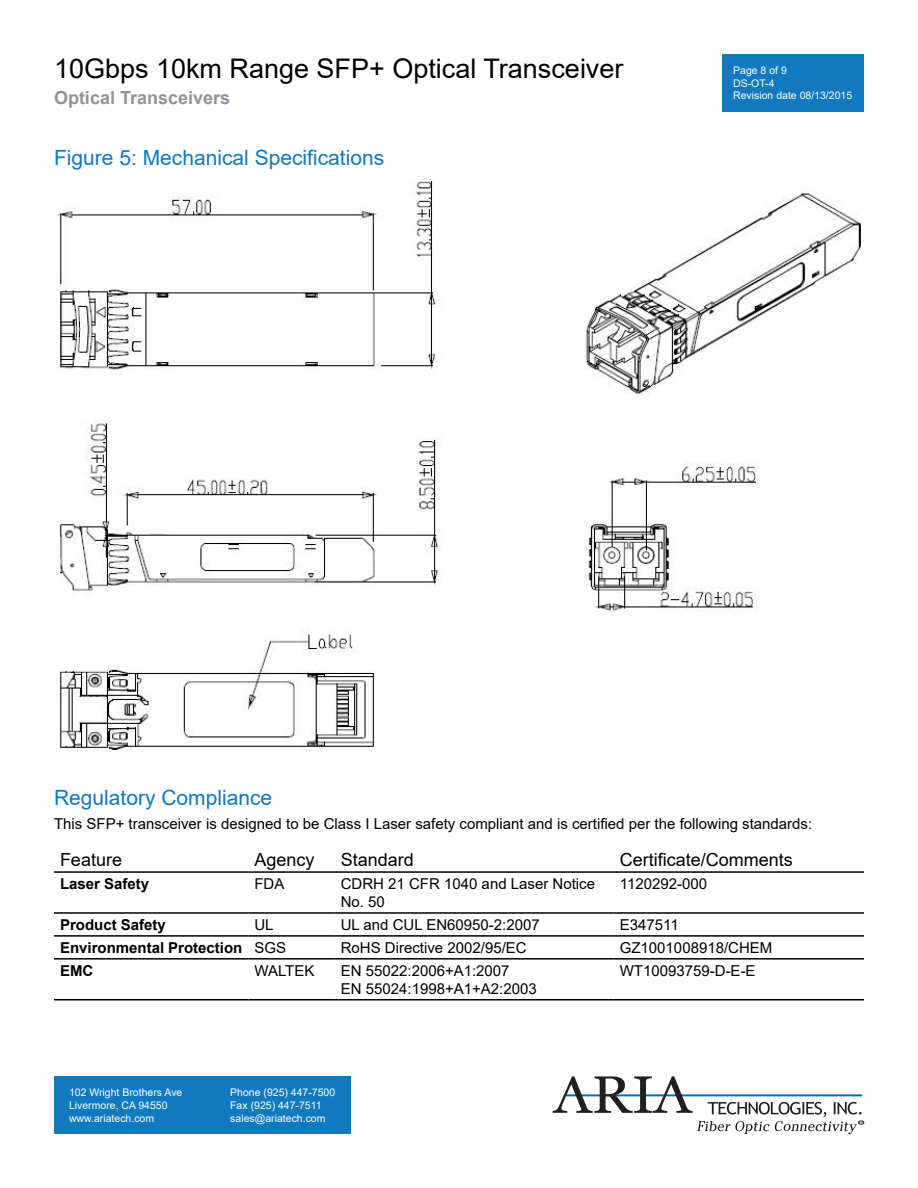
<style>
.page{position:relative;width:918px;height:1188px;background:#fff}
.page>*{position:absolute;margin:0;border:0;box-sizing:border-box;transform-origin:0 0}
.t1{font:27px "Arial";color:#000}
.t2{font:21px "Arial";color:#1079bf}
.t3{font:18px "Arial";color:#000}
.t4{font:700 18px "Arial";color:#909399}
.t5{font:15px/18px "Arial";color:#000}
.t6{font:700 15px "Arial";color:#000}
.t7{font:10.5px/12.6px "Arial";color:#fff}
.s1{font-weight:400}
</style>
<div class="page">
<svg style="left:553px;top:1076px;width:311px;height:58px"></svg>
<div style="left:54px;top:1076px;width:297px;height:58px;background:#1079bf"></div>
<div style="left:723px;top:54px;width:141px;height:58px;background:#1079bf"></div>
<img style="left:56px;top:181px;width:808px;height:570px">
<hr style="left:54px;top:912px;width:194px;height:2px;background:#000">
<hr style="left:54px;top:935px;width:194px;height:2px;background:#000">
<hr style="left:248px;top:935px;width:87px;height:2px;background:#000">
<hr style="left:335px;top:935px;width:279px;height:2px;background:#000">
<hr style="left:614px;top:935px;width:250px;height:2px;background:#000">
<hr style="left:54px;top:958px;width:194px;height:2px;background:#000">
<hr style="left:248px;top:958px;width:87px;height:2px;background:#000">
<hr style="left:54px;top:999px;width:194px;height:1px;background:#000">
<hr style="left:248px;top:999px;width:87px;height:1px;background:#000">
<hr style="left:54px;top:871px;width:194px;height:2px;background:#000">
<hr style="left:248px;top:871px;width:87px;height:2px;background:#000">
<hr style="left:335px;top:871px;width:279px;height:2px;background:#000">
<hr style="left:614px;top:871px;width:250px;height:2px;background:#000">
<hr style="left:248px;top:912px;width:87px;height:2px;background:#000">
<hr style="left:335px;top:912px;width:279px;height:2px;background:#000">
<hr style="left:614px;top:912px;width:250px;height:2px;background:#000">
<hr style="left:335px;top:958px;width:279px;height:2px;background:#000">
<hr style="left:614px;top:958px;width:250px;height:2px;background:#000">
<hr style="left:335px;top:999px;width:279px;height:1px;background:#000">
<hr style="left:614px;top:999px;width:250px;height:1px;background:#000">
<h1 class="t1" style="left:54px;top:50px;width:571px">10Gbps 10km Range SFP+ Optical Transceiver</h1>
<p class="t4" style="left:54px;top:85px;width:178px">Optical Transceivers</p>
<h2 class="t2" style="left:54px;top:143px;width:332px">Figure 5: Mechanical Specifications</h2>
<p class="t7" style="left:733px;top:64px;width:121px">Page 8 of 9<br>DS-OT-4<br>Revision date 08/13/2015</p>
<h2 class="t2" style="left:54px;top:783px;width:220px">Regulatory Compliance</h2>
<p class="t5" style="left:54px;top:815px;width:760px">This SFP+ transceiver is designed to be Class I Laser safety compliant and is certified per the following standards:</p>
<p class="t3" style="left:60px;top:847px;width:64px">Feature</p>
<p class="t3" style="left:254px;top:847px;width:62px">Agency</p>
<p class="t3" style="left:341px;top:847px;width:75px">Standard</p>
<p class="t3" style="left:620px;top:847px;width:175px">Certificate/Comments</p>
<p class="t6" style="left:60px;top:873px;width:91px">Laser Safety</p>
<p class="t5" style="left:254px;top:875px;width:32px">FDA</p>
<p class="t5" style="left:341px;top:875px;width:256px">CDRH 21 CFR 1040 and Laser Notice<br>No. 50</p>
<p class="t5" style="left:620px;top:875px;width:89px">1120292-000</p>
<p class="t6" style="left:60px;top:914px;width:107px">Product Safety</p>
<p class="t5" style="left:254px;top:916px;width:21px">UL</p>
<p class="t5" style="left:341px;top:916px;width:201px">UL and CUL EN60950-2:2007</p>
<p class="t5" style="left:620px;top:916px;width:60px">E347511</p>
<p class="t6" style="left:60px;top:937px;width:228px">Environmental Protection <span class="s1">SGS</span></p>
<p class="t5" style="left:341px;top:938px;width:187px">RoHS Directive 2002/95/EC</p>
<p class="t5" style="left:620px;top:938px;width:154px">GZ1001008918/CHEM</p>
<p class="t6" style="left:60px;top:960px;width:35px">EMC</p>
<p class="t5" style="left:254px;top:961px;width:62px">WALTEK</p>
<p class="t5" style="left:341px;top:961px;width:197px">EN 55022:2006+A1:2007<br>EN 55024:1998+A1+A2:2003</p>
<p class="t5" style="left:620px;top:961px;width:137px">WT10093759-D-E-E</p>
<p class="t7" style="left:69px;top:1086px;width:115px">102 Wright Brothers Ave<br>Livermore, CA 94550 www.ariatech.com</p>
<p class="t7" style="left:230px;top:1086px;width:107px">Phone (925) 447-7500<br>Fax (925) 447-7511 sales@ariatech.com</p>
</div>
